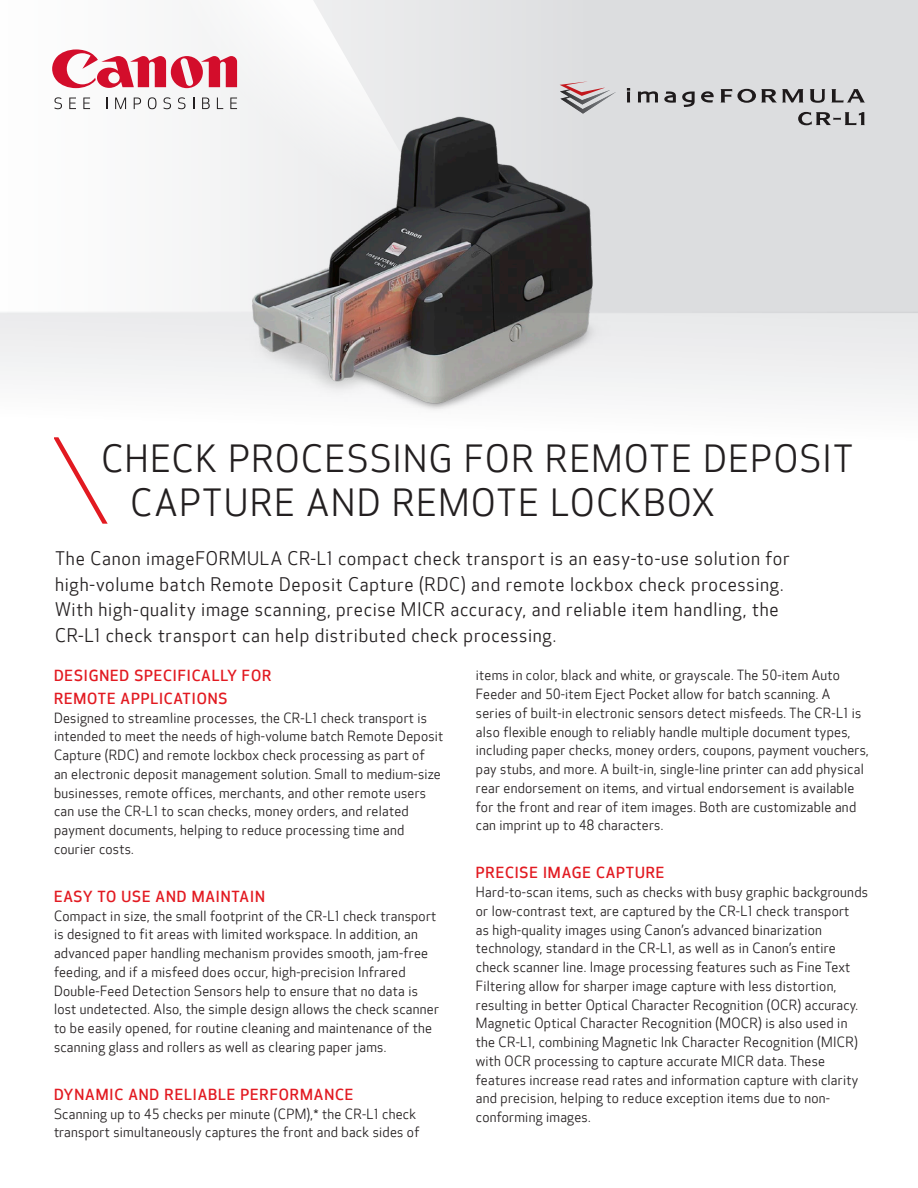
<style>
.page{position:relative;width:918px;height:1188px;background:#fff}
.page>*{position:absolute;margin:0;border:0;box-sizing:border-box;transform-origin:0 0}
.Cover_Headline_Acros{font:36px/43.2px "Optic Sans 201";letter-spacing:.045em;color:#231f20}
.Intro_Text{font:18px/25.5px "Optic Sans 201";letter-spacing:.04em;color:#231f20}
.Copy_Subheads{font:500 15px/22.5px "Optic Sans 301";letter-spacing:.06em;color:#e21a21}
.Body_Copy{font:13.5px/18.8px "Optic Sans 201";letter-spacing:.02em;color:#231f20}
.s1{font-family:"Arial"}
</style>
<div class="page">
<div style="left:0;top:0;width:918px;height:314px;background:#dcdddf"></div>
<div style="left:0;top:312px;width:918px;height:255px;background:linear-gradient(to bottom,#edeeef,#fff)"></div>
<svg style="left:0;top:0;width:435px;height:293px;background:#f7f7f7"></svg>
<hr style="left:0;top:312px;width:918px;height:1px;background:#fff">
<svg style="left:55px;top:49px;width:182px;height:39px;background:#e68897"></svg>
<img style="left:43px;top:25px;width:12px;height:100px">
<svg style="left:54px;top:97px;width:8px;height:12px"></svg>
<svg style="left:69px;top:98px;width:7px;height:11px"></svg>
<svg style="left:83px;top:98px;width:7px;height:11px"></svg>
<svg style="left:115px;top:98px;width:11px;height:11px"></svg>
<svg style="left:134px;top:98px;width:7px;height:11px"></svg>
<svg style="left:148px;top:97px;width:8px;height:12px"></svg>
<svg style="left:163px;top:97px;width:8px;height:12px"></svg>
<svg style="left:178px;top:97px;width:8px;height:12px"></svg>
<svg style="left:202px;top:98px;width:8px;height:11px"></svg>
<svg style="left:798px;top:112px;width:67px;height:13px"></svg>
<svg style="left:682px;top:92px;width:13px;height:15px"></svg>
<svg style="left:701px;top:91px;width:13px;height:12px"></svg>
<svg style="left:720px;top:89px;width:84px;height:14px"></svg>
<svg style="left:810px;top:89px;width:15px;height:14px"></svg>
<svg style="left:831px;top:89px;width:34px;height:13px"></svg>
<svg style="left:54px;top:437px;width:54px;height:87px"></svg>
<img style="left:216px;top:80px;width:462px;height:339px">
<p class="Cover_Headline_Acros" style="left:131px;top:439px;width:724px;text-indent:-29px">CHECK PROCESSING FOR REMOTE DEPOSIT<br>CAPTURE AND REMOTE LOCKBOX</p>
<p class="Intro_Text" style="left:55px;top:547px;width:736px">The Canon imageFORMULA CR-L1 compact check transport is an easy-to-use solution for high-volume batch Remote Deposit Capture (RDC) and remote lockbox check processing.<br>With high-quality image scanning, precise MICR accuracy, and reliable item handling, the CR-L1 check transport can help distributed check processing.</p>
<p class="Copy_Subheads" style="left:54px;top:665px;width:219px">DESIGNED SPECIFICALLY FOR<br>REMOTE APPLICATIONS</p>
<p class="Body_Copy" style="left:54px;top:709px;width:391px">Designed to streamline processes, the CR-L1 check transport is intended to meet the needs of high-volume batch Remote Deposit Capture (RDC) and remote lockbox check processing as part of<br>an electronic deposit management solution. Small to medium-size businesses, remote offices, merchants, and other remote users can use the CR-L1 to scan checks, money orders, and related payment documents, helping to reduce processing time and courier costs.</p>
<p class="Copy_Subheads" style="left:54px;top:886px;width:212px">EASY TO USE AND MAINTAIN</p>
<p class="Body_Copy" style="left:54px;top:907px;width:386px">Compact in size, the small footprint of the CR-L1 check transport is designed to fit areas with limited workspace. In addition, an advanced paper handling mechanism provides smooth, jam-free feeding, and if a misfeed does occur, high-precision Infrared Double-Feed Detection Sensors help to ensure that no data is lost undetected. Also, the simple design allows the check scanner to be easily opened, for routine cleaning and maintenance of the scanning glass and rollers as well as clearing paper jams.</p>
<p class="Copy_Subheads" style="left:54px;top:1084px;width:301px">DYNAMIC AND RELIABLE PERFORMANCE</p>
<p class="Body_Copy" style="left:54px;top:1105px;width:367px">Scanning up to 45 checks per minute (CPM),<span class="s1">*</span> the CR-L1 check transport simultaneously captures the front and back sides of</p>
<p class="Body_Copy" style="left:476px;top:667px;width:394px">items in color, black and white, or grayscale. The 50-item Auto Feeder and 50-item Eject Pocket allow for batch scanning. A series of built-in electronic sensors detect misfeeds. The CR-L1 is also flexible enough to reliably handle multiple document types, including paper checks, money orders, coupons, payment vouchers, pay stubs, and more. A built-in, single-line printer can add physical rear endorsement on items, and virtual endorsement is available for the front and rear of item images. Both are customizable and can imprint up to 48 characters.</p>
<p class="Copy_Subheads" style="left:476px;top:862px;width:190px">PRECISE IMAGE CAPTURE</p>
<p class="Body_Copy" style="left:476px;top:883px;width:394px">Hard-to-scan items, such as checks with busy graphic backgrounds or low-contrast text, are captured by the CR-L1 check transport<br>as high-quality images using Canon’s advanced binarization technology, standard in the CR-L1, as well as in Canon’s entire check scanner line. Image processing features such as Fine Text Filtering allow for sharper image capture with less distortion, resulting in better Optical Character Recognition (OCR) accuracy.<br>Magnetic Optical Character Recognition (MOCR) is also used in the CR-L1, combining Magnetic Ink Character Recognition (MICR) with OCR processing to capture accurate MICR data. These features increase read rates and information capture with clarity and precision, helping to reduce exception items due to non&shy;conforming images.</p>
</div>
